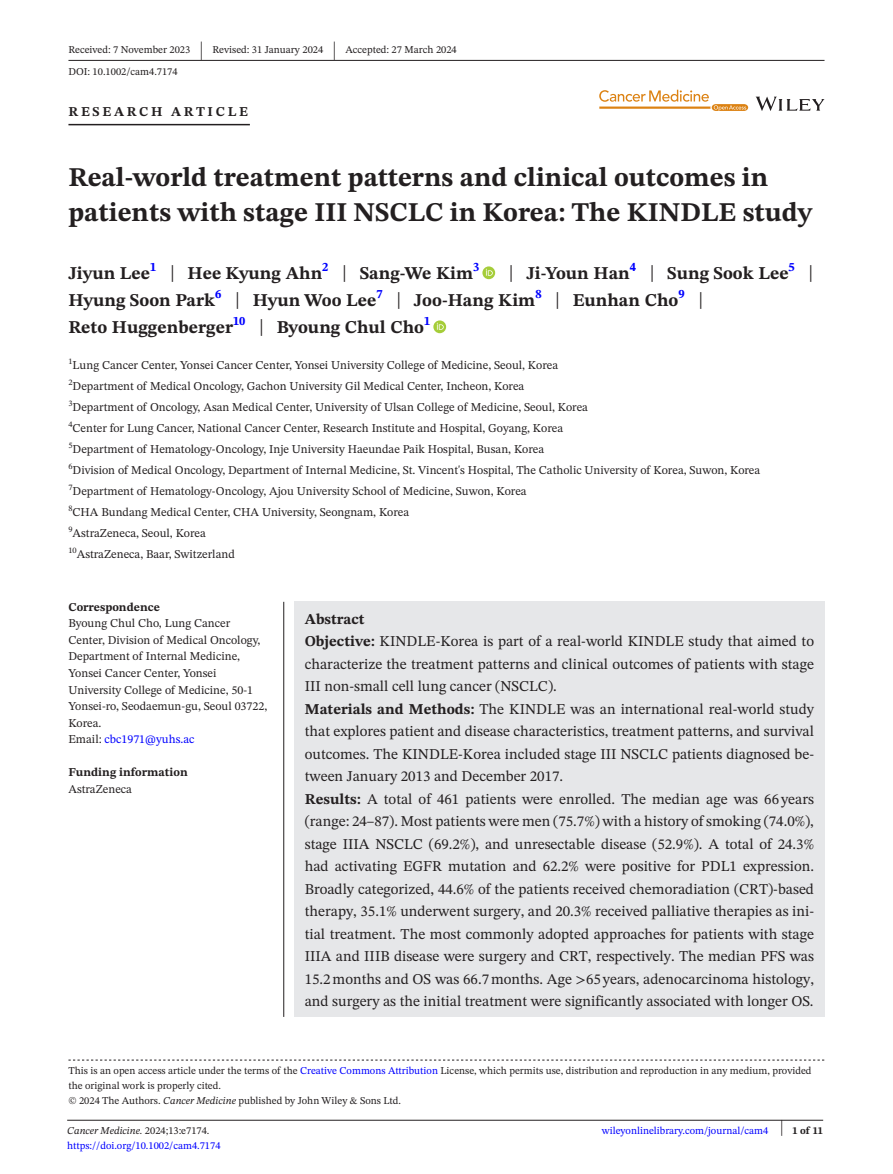
<style>
.page{position:relative;width:893px;height:1174px;background:#fff}
.page>*{position:absolute;margin:0;border:0;box-sizing:border-box;transform-origin:0 0}
.t1{font:700 27px/34.5px "STIX Two Text";color:#231f20}
.t2{font:25.65px "STIX Two Text";color:#231f20;scale:.49 1}
.t3{font:700 18px/27px "STIX Two Text";color:#231f20}
.t4{font:15px/22.5px "STIX Two Text";color:#231f20}
.t5{font:700 13.5px "STIX Two Text";letter-spacing:.2em;color:#231f20}
.t6{font:12px/16.5px "STIX Two Text";color:#231f20}
.t7{font:700 12px "STIX Two Text";color:#231f20}
.t8{font:10.5px/15px "STIX Two Text";color:#231f20}
.t9{font:10.5px "STIX Two Text";color:#00f}
.t10{font:italic 10.5px "STIX Two Text";color:#231f20}
.t11{font:700 10.5px "STIX Two Text";color:#231f20}
.t12{font:8.4px "STIX Two Text";color:#231f20}
.s1{font-weight:400;font-size:23.4px}
.s2{color:#00f}
.s3{font-weight:700}
.s4{font-family:"STIX"}
.s5{font-style:italic}
.s6{font-style:normal}
.s7{font-weight:400;font-size:22.2px}
</style>
<div class="page">
<hr style="left:67px;top:1119px;width:756px;height:1px;background:#231f20">
<svg style="left:756px;top:97px;width:68px;height:14px"></svg>
<svg style="left:599px;top:90px;width:149px;height:21px"></svg>
<hr style="left:68px;top:60px;width:756px;height:1px;background:#231f20">
<hr style="left:68px;top:124px;width:182px;height:1px;background:#231f20">
<svg style="left:482px;top:266px;width:13px;height:13px"></svg>
<svg style="left:486px;top:269px;width:7px;height:7px"></svg>
<svg style="left:433px;top:320px;width:13px;height:13px"></svg>
<svg style="left:437px;top:323px;width:7px;height:7px"></svg>
<svg style="left:68px;top:1059px;width:756px;height:1px"></svg>
<div style="left:294px;top:602px;width:530px;height:415px;background:#e6e7e9"></div>
<hr style="left:283px;top:602px;width:1px;height:415px;background:#231f20">
<p class="t8" style="left:68px;top:42px;width:123px">Received: 7 November 2023</p>
<h2 class="t2" style="left:200px;top:32px;width:8px">|</h2>
<p class="t8" style="left:213px;top:42px;width:112px">Revised: 31 January 2024</p>
<h2 class="t2" style="left:333px;top:32px;width:8px">|</h2>
<p class="t8" style="left:345px;top:42px;width:113px">Accepted: 27 March 2024</p>
<p class="t8" style="left:68px;top:64px;width:111px">DOI: 10.1002/cam4.7174</p>
<p class="t5" style="left:68px;top:101px;width:181px">RESEARCH ARTICLE</p>
<h1 class="t1" style="left:68px;top:161px;width:745px">Real-world treatment patterns and clinical outcomes in patients with stage III NSCLC in Korea: The KINDLE study</h1>
<p class="t3" style="left:68px;top:260px;width:412px">Jiyun Lee<sup>1</sup> <span class="s1">|</span> Hee Kyung Ahn<sup>2</sup> <span class="s1">|</span> Sang-We Kim<sup>3</sup></p>
<p class="t3" style="left:68px;top:260px;width:746px;text-indent:440px"><span class="s1">|</span> Ji-Youn Han<sup>4</sup> <span class="s1">|</span> Sung Sook Lee<sup>5</sup> <span class="s1">|<br></span>Hyung Soon Park<sup>6</sup> <span class="s1">|</span> Hyun Woo Lee<sup>7</sup> <span class="s1">|</span> Joo-Hang Kim<sup>8</sup> <span class="s1">|</span> Eunhan Cho<sup>9</sup> <span class="s1">|<br></span>Reto Huggenberger<sup>10</sup> <span class="s1">|</span> Byoung Chul Cho<sup>1</sup></p>
<p class="t6" style="left:68px;top:355px;width:491px;line-height:21px"><sup>1</sup>Lung Cancer Center, Yonsei Cancer Center, Yonsei University College of Medicine, Seoul, Korea<br><sup>2</sup>Department of Medical Oncology, Gachon University Gil Medical Center, Incheon, Korea</p>
<p class="t12" style="left:68px;top:397px;width:6px">3</p>
<p class="t6" style="left:73px;top:399px;width:517px">Department of Oncology, Asan Medical Center, University of Ulsan College of Medicine, Seoul, Korea</p>
<p class="t12" style="left:68px;top:418px;width:6px">4</p>
<p class="t6" style="left:73px;top:420px;width:492px">Center for Lung Cancer, National Cancer Center, Research Institute and Hospital, Goyang, Korea</p>
<p class="t12" style="left:68px;top:439px;width:6px">5</p>
<p class="t6" style="left:73px;top:441px;width:473px">Department of Hematology-Oncology, Inje University Haeundae Paik Hospital, Busan, Korea</p>
<p class="t12" style="left:68px;top:460px;width:6px">6</p>
<p class="t6" style="left:73px;top:462px;width:689px">Division of Medical Oncology, Department of Internal Medicine, St. Vincent's Hospital, The Catholic University of Korea, Suwon, Korea</p>
<p class="t12" style="left:68px;top:481px;width:6px">7</p>
<p class="t6" style="left:73px;top:483px;width:456px">Department of Hematology-Oncology, Ajou University School of Medicine, Suwon, Korea</p>
<p class="t12" style="left:68px;top:502px;width:6px">8</p>
<p class="t6" style="left:73px;top:504px;width:338px">CHA Bundang Medical Center, CHA University, Seongnam, Korea</p>
<p class="t12" style="left:68px;top:523px;width:6px">9</p>
<p class="t6" style="left:73px;top:525px;width:135px">AstraZeneca, Seoul, Korea</p>
<p class="t12" style="left:68px;top:544px;width:10px">10</p>
<p class="t6" style="left:77px;top:546px;width:160px">AstraZeneca, Baar, Switzerland</p>
<p class="t7" style="left:68px;top:598px;width:93px">Correspondence</p>
<p class="t6" style="left:68px;top:615px;width:200px">Byoung Chul Cho, Lung Cancer<br>Center, Division of Medical Oncology,<br>Department of Internal Medicine,<br>Yonsei Cancer Center, Yonsei<br>University College of Medicine, 50-1<br>Yonsei-ro, Seodaemun-gu, Seoul 03722,<br>Korea.<br>Email: <span class="s2">cbc1971@yuhs.ac</span></p>
<p class="t7" style="left:68px;top:763px;width:121px">Funding information</p>
<p class="t6" style="left:68px;top:780px;width:65px">AstraZeneca</p>
<p class="t4" style="left:305px;top:607px;width:511px"><span class="s3">Abstract<br>Objective:</span> KINDLE-Korea is part of a real-world KINDLE study that aimed to characterize the treatment patterns and clinical outcomes of patients with stage III non-small cell lung cancer (NSCLC).<br><span class="s3">Materials and Methods:</span> The KINDLE was an international real-world study that explores patient and disease characteristics, treatment patterns, and survival outcomes. The KINDLE-Korea included stage III NSCLC patients diagnosed be&shy;tween January 2013 and December 2017.<br><span class="s3">Results:</span> A total of 461 patients were enrolled. The median age was 66 years (range: 24–87). Most patients were men (75.7%) with a history of smoking (74.0%), stage IIIA NSCLC (69.2%), and unresectable disease (52.9%). A total of 24.3% had activating EGFR mutation and 62.2% were positive for PDL1 expression.<br>Broadly categorized, 44.6% of the patients received chemoradiation (CRT)-based therapy, 35.1% underwent surgery, and 20.3% received palliative therapies as ini&shy;tial treatment. The most commonly adopted approaches for patients with stage IIIA and IIIB disease were surgery and CRT, respectively. The median PFS was 15.2months and OS was 66.7months. Age <span class="s4">&gt;</span>65 years, adenocarcinoma histology, and surgery as the initial treatment were significantly associated with longer OS.</p>
<p class="t8" style="left:68px;top:1063px;width:745px">This is an open access article under the terms of the <span class="s2">Creative Commons Attribution</span> License, which permits use, distribution and reproduction in any medium, provided the original work is properly cited.<br>© 2024 The Authors. <span class="s5">Cancer Medicine</span> published by John Wiley &amp; Sons Ltd.</p>
<p class="t10" style="left:67px;top:1123px;width:144px">Cancer Medicine. <span class="s6">2024;13:e7174.</span></p>
<p class="t11" style="left:780px;top:1123px;width:45px"><span class="s7">|</span> 1 of 11</p>
<p class="t9" style="left:67px;top:1138px;width:155px">https://doi.org/10.1002/cam4.7174</p>
<p class="t9" style="left:602px;top:1123px;width:168px">wileyonlinelibrary.com/journal/cam4</p>
</div>
